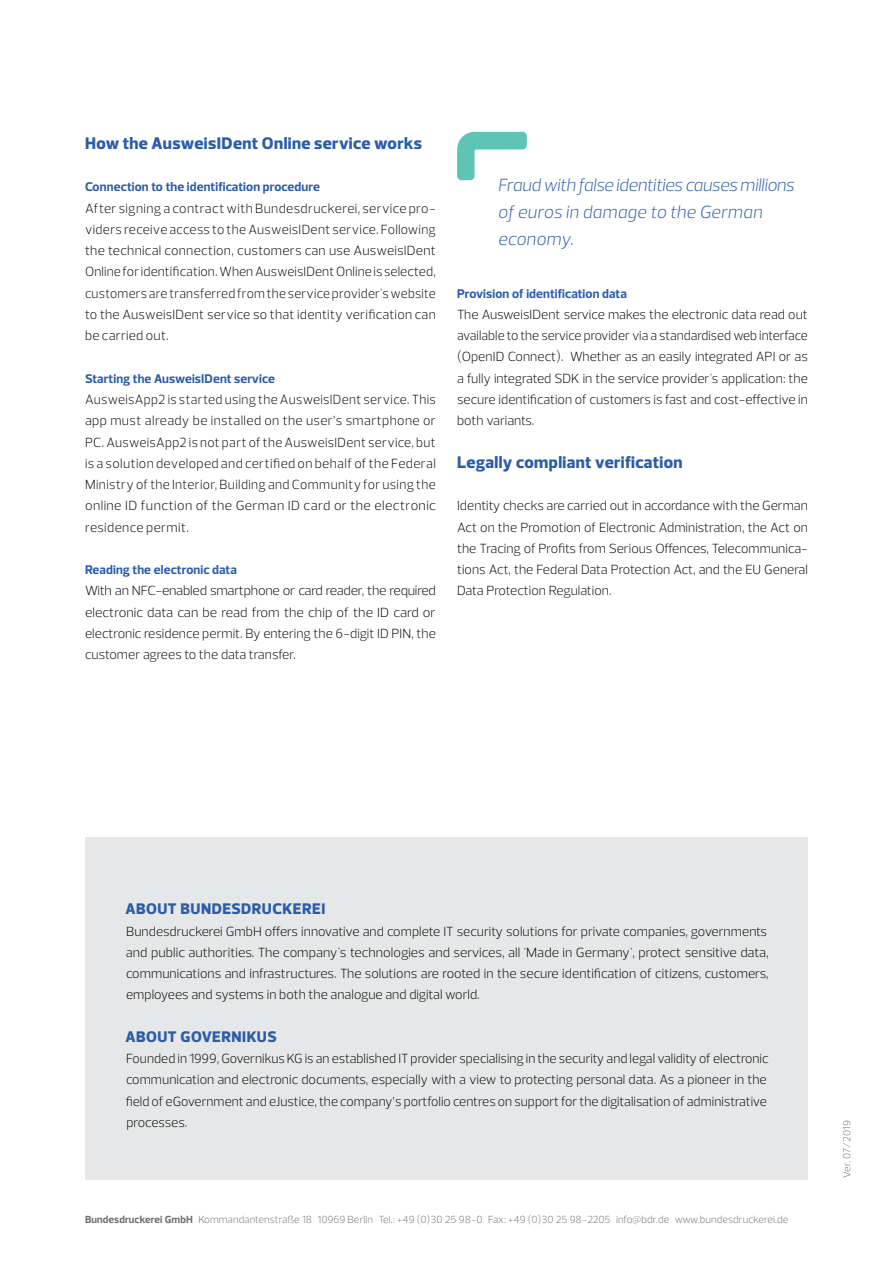
<style>
.page{position:relative;width:893px;height:1263px;background:#fff}
.page>*{position:absolute;margin:0;border:0;box-sizing:border-box;transform-origin:0 0}
.t1{font:italic 300 18px/26.5px "Prelo";letter-spacing:-.015em;color:#2a5caa}
.t2{font:800 17.1px "Prelo";letter-spacing:.02em;color:#2a5caa}
.t3{font:800 15.6px "Prelo";letter-spacing:.03em;color:#2a5caa}
.t4{font:300 13.5px/21.3px "Prelo";color:#000;text-align:justify}
.t5{font:700 12.9px "Prelo";letter-spacing:.01em;color:#2a5caa}
.t6{font:300 10.5px "Prelo";color:#6d6e71}
.s1{font-weight:700}
</style>
<div class="page">
<div style="left:85px;top:838px;width:723px;height:342px;background:#e6e7e8"></div>
<svg style="left:457px;top:132px;width:70px;height:48px"></svg>
<p class="t2" style="left:85px;top:133px;width:339px">How the AusweisIDent Online service works</p>
<p class="t5" style="left:85px;top:180px;width:236px">Connection to the identification procedure</p>
<p class="t4" style="left:85px;top:197px;width:352px">After signing a contract with Bundesdruckerei, service pro&shy;viders receive access to the AusweisIDent service. Following the technical connection, customers can use AusweisIDent Online for identification. When AusweisIDent Online is selected, customers are transferred from the service provider's website to the AusweisIDent service so that identity verification can be carried out.</p>
<p class="t5" style="left:85px;top:371px;width:191px">Starting the AusweisIDent service</p>
<p class="t4" style="left:85px;top:389px;width:352px">AusweisApp2 is started using the AusweisIDent service. This app must already be installed on the user’s smartphone or PC. AusweisApp2 is not part of the AusweisIDent service, but is a solution developed and certified on behalf of the Federal Ministry of the Interior, Building and Community for using the online ID function of the German ID card or the electronic residence permit.</p>
<p class="t5" style="left:85px;top:562px;width:153px">Reading the electronic data</p>
<p class="t4" style="left:85px;top:580px;width:352px">With an NFC-enabled smartphone or card reader, the required electronic data can be read from the chip of the ID card or electronic residence permit. By entering the 6-digit ID PIN, the customer agrees to the data transfer.</p>
<h1 class="t1" style="left:498px;top:172px;width:298px">Fraud with false identities causes millions of euros in damage to the German economy.</h1>
<p class="t5" style="left:457px;top:286px;width:171px">Provision of identification data</p>
<p class="t4" style="left:457px;top:304px;width:352px">The AusweisIDent service makes the electronic data read out available to the service provider via a standardised web interface (OpenID Connect). Whether as an easily integrated API or as a fully integrated SDK in the service provider's application: the secure identification of customers is fast and cost-effective in both variants.</p>
<p class="t2" style="left:457px;top:452px;width:227px">Legally compliant verification</p>
<p class="t4" style="left:457px;top:495px;width:352px">Identity checks are carried out in accordance with the German Act on the Promotion of Electronic Administration, the Act on the Tracing of Profits from Serious Offences, Telecommunica&shy;tions Act, the Federal Data Protection Act, and the EU General Data Protection Regulation.</p>
<p class="t3" style="left:126px;top:900px;width:201px">ABOUT BUNDESDRUCKEREI</p>
<p class="t4" style="left:126px;top:920px;width:644px">Bundesdruckerei GmbH offers innovative and complete IT security solutions for private companies, governments and public authorities. The company's technologies and services, all 'Made in Germany', protect sensitive data, communications and infrastructures. The solutions are rooted in the secure identification of citizens, customers, employees and systems in both the analogue and digital world.</p>
<p class="t3" style="left:126px;top:1028px;width:153px">ABOUT GOVERNIKUS</p>
<p class="t4" style="left:126px;top:1048px;width:644px;text-align:left">Founded in 1999, Governikus KG is an established IT provider specialising in the security and legal validity of electronic communication and electronic documents, especially with a view to protecting personal data. As a pioneer in the field of eGovernment and eJustice, the company’s portfolio centres on support for the digitalisation of administrative processes.</p>
<p class="t6" style="left:85px;top:1213px;width:705px"><span class="s1">Bundesdruckerei GmbH</span> Kommandantenstraße 18 10969 Berlin Tel.: +49 (0)30 25 98-0 Fax: +49 (0)30 25 98-2205 info@bdr.de www.bundesdruckerei.de</p>
<p class="t6" style="left:841px;top:1178px;width:59px;rotate:-90deg">Ver. 07/2019</p>
</div>
